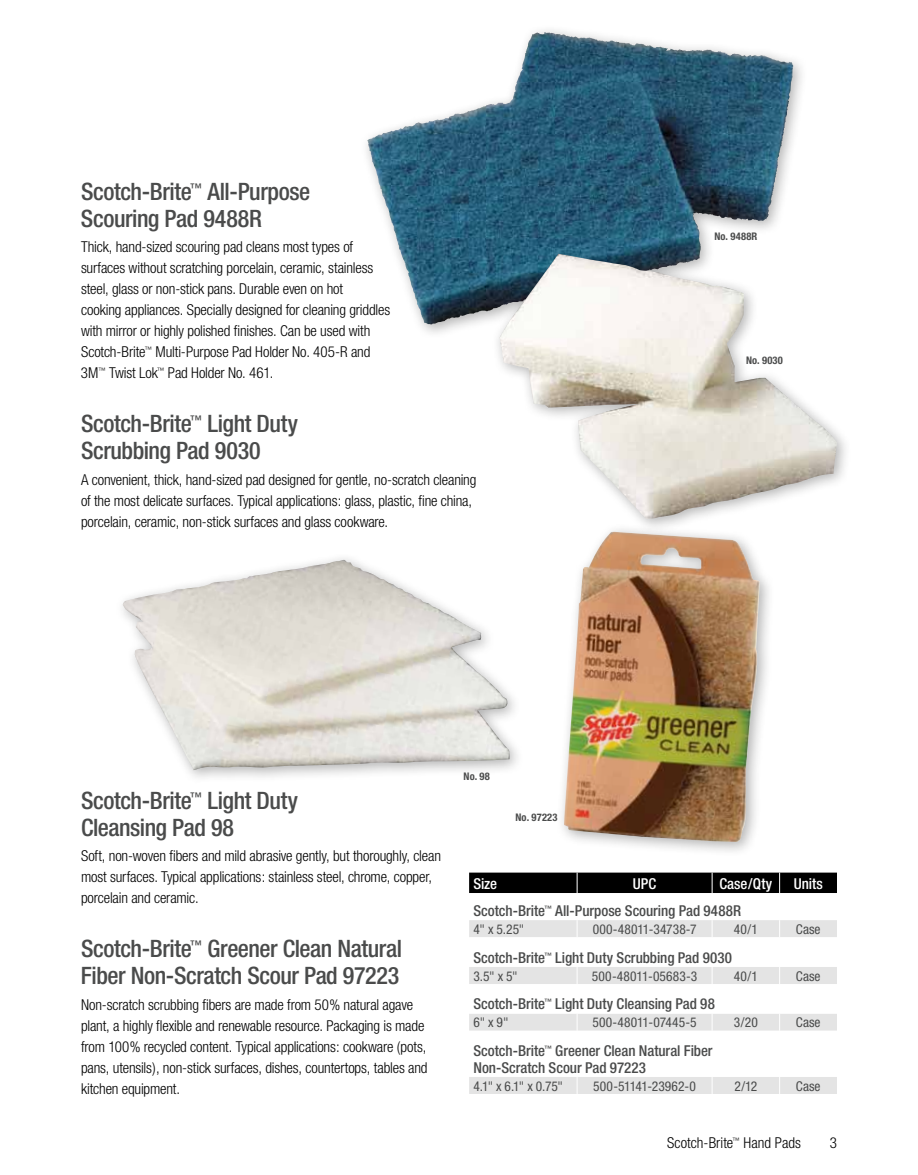
<style>
.page{position:relative;width:918px;height:1175px;background:#fff}
.page>*{position:absolute;margin:0;border:0;box-sizing:border-box;transform-origin:0 0}
.t1{font:500 condensed 24px/27px "Helvetica Neue";letter-spacing:-.015em;color:#4a4b4b}
.t2{font:300 condensed 15px/21px "Helvetica Neue";letter-spacing:-.01em;color:#000}
.t3{font:500 condensed 15px/16.5px "Helvetica Neue";letter-spacing:-.005em;color:#4a4b4b}
.t4{font:500 condensed 15px "Helvetica Neue";color:#fff}
.t5{font:condensed 13.5px "Helvetica Neue";letter-spacing:.005em;color:#4a4b4b}
.t6{font:700 condensed 10.5px "Helvetica Neue";letter-spacing:.025em;color:#4a4b4b}
</style>
<div class="page">
<div style="left:555px;top:523px;width:220px;height:334px;background:#000;opacity:.3"></div>
<img style="left:564px;top:534px;width:196px;height:308px">
<div style="left:360px;top:24px;width:448px;height:315px;background:#000;opacity:.3"></div>
<img style="left:457px;top:32px;width:87px;height:82px">
<div style="left:469px;top:920px;width:368px;height:173px;background:#e4e4e4"></div>
<svg style="left:469px;top:937px;width:368px;height:139px"></svg>
<div style="left:469px;top:872px;width:368px;height:21px;background:#000"></div>
<svg style="left:577px;top:920px;width:1px;height:17px"></svg>
<svg style="left:712px;top:920px;width:1px;height:17px"></svg>
<svg style="left:779px;top:920px;width:1px;height:17px"></svg>
<svg style="left:577px;top:966px;width:1px;height:18px"></svg>
<svg style="left:712px;top:966px;width:1px;height:18px"></svg>
<svg style="left:779px;top:966px;width:1px;height:18px"></svg>
<svg style="left:577px;top:1013px;width:1px;height:17px"></svg>
<svg style="left:712px;top:1013px;width:1px;height:17px"></svg>
<svg style="left:779px;top:1013px;width:1px;height:17px"></svg>
<svg style="left:577px;top:1076px;width:1px;height:18px"></svg>
<svg style="left:712px;top:1076px;width:1px;height:18px"></svg>
<svg style="left:779px;top:1076px;width:1px;height:17px"></svg>
<div style="left:491px;top:246px;width:361px;height:288px;background:#000;opacity:.3"></div>
<img style="left:500px;top:254px;width:337px;height:265px">
<div style="left:115px;top:551px;width:409px;height:233px;background:#000;opacity:.3"></div>
<img style="left:123px;top:560px;width:387px;height:210px">
<h1 class="t1" style="left:81px;top:177px;width:231px">Scotch-Brite<sup>™</sup> All-Purpose<br>Scouring Pad 9488R</h1>
<p class="t2" style="left:81px;top:236px;width:311px">Thick, hand-sized scouring pad cleans most types of surfaces without scratching porcelain, ceramic, stainless steel, glass or non-stick pans. Durable even on hot<br>cooking appliances. Specially designed for cleaning griddles with mirror or highly polished finishes. Can be used with Scotch-Brite<sup>™</sup> Multi-Purpose Pad Holder No. 405-R and 3M<sup>™</sup> Twist Lok<sup>™</sup> Pad Holder No. 461.</p>
<h1 class="t1" style="left:81px;top:410px;width:218px">Scotch-Brite<sup>™</sup> Light Duty<br>Scrubbing Pad 9030</h1>
<p class="t2" style="left:81px;top:469px;width:397px">A convenient, thick, hand-sized pad designed for gentle, no-scratch cleaning of the most delicate surfaces. Typical applications: glass, plastic, fine china, porcelain, ceramic, non-stick surfaces and glass cookware.</p>
<p class="t6" style="left:464px;top:769px;width:28px">No. 98</p>
<p class="t6" style="left:714px;top:230px;width:45px">No. 9488R</p>
<p class="t6" style="left:746px;top:354px;width:38px">No. 9030</p>
<h1 class="t1" style="left:81px;top:786px;width:218px">Scotch-Brite<sup>™</sup> Light Duty<br>Cleansing Pad 98</h1>
<p class="t2" style="left:81px;top:845px;width:362px">Soft, non-woven fibers and mild abrasive gently, but thoroughly, clean most surfaces. Typical applications: stainless steel, chrome, copper, porcelain and ceramic.</p>
<h1 class="t1" style="left:81px;top:935px;width:323px">Scotch-Brite<sup>™</sup> Greener Clean Natural<br>Fiber Non-Scratch Scour Pad 97223</h1>
<p class="t2" style="left:81px;top:994px;width:348px">Non-scratch scrubbing fibers are made from 50% natural agave plant, a highly flexible and renewable resource. Packaging is made from 100% recycled content. Typical applications: cookware (pots, pans, utensils), non-stick surfaces, dishes, countertops, tables and kitchen equipment.</p>
<p class="t6" style="left:516px;top:810px;width:44px">No. 97223</p>
<p class="t4" style="left:473px;top:874px;width:25px">Size</p>
<p class="t4" style="left:633px;top:874px;width:25px">UPC</p>
<p class="t4" style="left:719px;top:874px;width:54px">Case/Qty</p>
<p class="t4" style="left:794px;top:874px;width:31px">Units</p>
<p class="t3" style="left:473px;top:902px;width:269px">Scotch-Brite<sup>™</sup> All-Purpose Scouring Pad 9488R</p>
<p class="t5" style="left:473px;top:921px;width:52px">4" x 5.25"</p>
<p class="t5" style="left:593px;top:921px;width:105px">000-48011-34738-7</p>
<p class="t5" style="left:734px;top:921px;width:25px">40/1</p>
<p class="t5" style="left:796px;top:921px;width:26px">Case</p>
<p class="t3" style="left:473px;top:948px;width:260px">Scotch-Brite<sup>™</sup> Light Duty Scrubbing Pad 9030</p>
<p class="t5" style="left:473px;top:968px;width:46px">3.5" x 5"</p>
<p class="t5" style="left:592px;top:968px;width:107px">500-48011-05683-3</p>
<p class="t5" style="left:734px;top:968px;width:25px">40/1</p>
<p class="t5" style="left:796px;top:968px;width:26px">Case</p>
<p class="t3" style="left:473px;top:995px;width:243px">Scotch-Brite<sup>™</sup> Light Duty Cleansing Pad 98</p>
<p class="t5" style="left:473px;top:1014px;width:37px">6" x 9"</p>
<p class="t5" style="left:592px;top:1014px;width:106px">500-48011-07445-5</p>
<p class="t5" style="left:734px;top:1014px;width:26px">3/20</p>
<p class="t5" style="left:796px;top:1014px;width:26px">Case</p>
<p class="t3" style="left:473px;top:1042px;width:241px">Scotch-Brite<sup>™</sup> Greener Clean Natural Fiber<br>Non-Scratch Scour Pad 97223</p>
<p class="t5" style="left:473px;top:1078px;width:91px">4.1" x 6.1" x 0.75"</p>
<p class="t5" style="left:593px;top:1078px;width:104px">500-51141-23962-0</p>
<p class="t5" style="left:734px;top:1078px;width:24px">2/12</p>
<p class="t5" style="left:796px;top:1078px;width:26px">Case</p>
<p class="t2" style="left:667px;top:1132px;width:135px">Scotch-Brite<sup>™</sup> Hand Pads</p>
<p class="t2" style="left:830px;top:1132px;width:9px">3</p>
</div>
